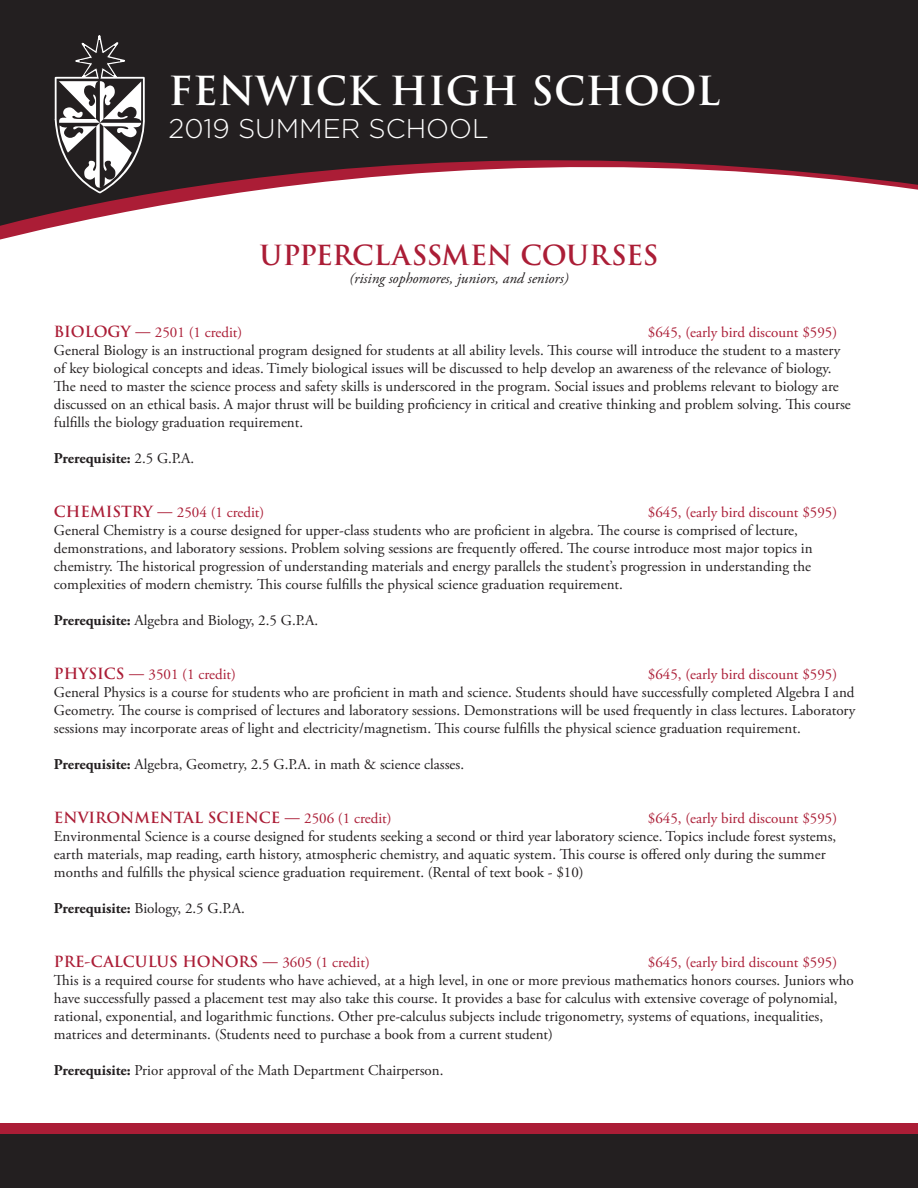
<style>
.page{position:relative;width:918px;height:1188px;background:#fff}
.page>*{position:absolute;margin:0;border:0;box-sizing:border-box;transform-origin:0 0}
.t1{font:700 39px "Trajan Pro";letter-spacing:.01em;color:#fff}
.t2{font:700 27px "Trajan Pro";letter-spacing:-.015em;color:#ab1d36}
.t3{font:300 27px "Gotham";color:#fff}
.t4{font:15px/18px "Adobe Garamond Pro";color:#231f20}
.t5{font:15px "Adobe Garamond Pro";color:#ab1d36}
.t6{font:700 15px "Trajan Pro";color:#ab1d36}
.t7{font:italic 15px "Adobe Garamond Pro";color:#231f20}
.t8{font:700 15px "Adobe Garamond Pro";color:#231f20}
.s1{font-family:"Trajan Pro";font-weight:700}
.s2{font-weight:400}
.s3{font-weight:700}
.s4{font-family:"Adobe Garamond Pro";font-weight:400}
</style>
<div class="page">
<div style="left:0;top:1124px;width:918px;height:64px;background:#ab1d36"></div>
<svg style="left:0;top:0;width:918px;height:240px;fill:#231f20"></svg>
<div style="left:0;top:1134px;width:918px;height:54px;background:#231f20"></div>
<svg style="left:55px;top:35px;width:90px;height:158px"></svg>
<h1 class="t1" style="left:169px;top:67px;width:553px">FENWICK HIGH SCHOOL</h1>
<h2 class="t3" style="left:169px;top:111px;width:322px">2019 SUMMER SCHOOL</h2>
<h2 class="t2" style="left:260px;top:238px;width:400px">UPPERCLASSMEN COURSES</h2>
<p class="t7" style="left:349px;top:269px;width:221px">(rising sophomores, juniors, and seniors)</p>
<p class="t5" style="left:54px;top:323px;width:190px"><span class="s1">BIOLOGY —</span> 2501 (1 credit)</p>
<p class="t5" style="left:648px;top:323px;width:191px">$645, (early bird discount $595)</p>
<p class="t4" style="left:54px;top:342px;width:798px">General Biology is an instructional program designed for students at all ability levels. This course will introduce the student to a mastery of key biological concepts and ideas. Timely biological issues will be discussed to help develop an awareness of the relevance of biology.<br>The need to master the science process and safety skills is underscored in the program. Social issues and problems relevant to biology are discussed on an ethical basis. A major thrust will be building proficiency in critical and creative thinking and problem solving. This course fulfills the biology graduation requirement.</p>
<p class="t8" style="left:54px;top:449px;width:142px">Prerequisite: <span class="s2">2.5 G.P.A.</span></p>
<p class="t5" style="left:54px;top:503px;width:212px"><span class="s1">CHEMISTRY —</span> 2504 (1 credit)</p>
<p class="t5" style="left:648px;top:503px;width:191px">$645, (early bird discount $595)</p>
<p class="t4" style="left:54px;top:522px;width:760px">General Chemistry is a course designed for upper-class students who are proficient in algebra. The course is comprised of lecture, demonstrations, and laboratory sessions. Problem solving sessions are frequently offered. The course introduce most major topics in chemistry. The historical progression of understanding materials and energy parallels the student’s progression in understanding the complexities of modern chemistry. This course fulfills the physical science graduation requirement.</p>
<p class="t4" style="left:54px;top:612px;width:266px"><span class="s3">Prerequisite:</span> Algebra and Biology, 2.5 G.P.A.</p>
<p class="t5" style="left:54px;top:665px;width:184px"><span class="s1">PHYSICS —</span> 3501 (1 credit)</p>
<p class="t5" style="left:648px;top:665px;width:191px">$645, (early bird discount $595)</p>
<p class="t4" style="left:54px;top:684px;width:803px;text-align:justify">General Physics is a course for students who are proficient in math and science. Students should have successfully completed Algebra I and Geometry. The course is comprised of lectures and laboratory sessions. Demonstrations will be used frequently in class lectures. Laboratory sessions may incorporate areas of light and electricity/magnetism. This course fulfills the physical science graduation requirement.</p>
<p class="t4" style="left:54px;top:756px;width:412px"><span class="s3">Prerequisite:</span> Algebra, Geometry, 2.5 G.P.A. in math &amp; science classes.</p>
<p class="t6" style="left:54px;top:808px;width:339px">ENVIRONMENTAL SCIENCE — <span class="s4">2506 (1 credit)</span></p>
<p class="t5" style="left:648px;top:809px;width:191px">$645, (early bird discount $595)</p>
<p class="t4" style="left:54px;top:828px;width:784px">Environmental Science is a course designed for students seeking a second or third year laboratory science. Topics include forest systems, earth materials, map reading, earth history, atmospheric chemistry, and aquatic system. This course is offered only during the summer months and fulfills the physical science graduation requirement. (Rental of text book - $10)</p>
<p class="t4" style="left:54px;top:900px;width:192px"><span class="s3">Prerequisite:</span> Biology, 2.5 G.P.A.</p>
<p class="t6" style="left:54px;top:952px;width:317px">PRE-CALCULUS HONORS — <span class="s4">3605 (1 credit)</span></p>
<p class="t5" style="left:648px;top:953px;width:191px">$645, (early bird discount $595)</p>
<p class="t4" style="left:54px;top:972px;width:801px">This is a required course for students who have achieved, at a high level, in one or more previous mathematics honors courses. Juniors who have successfully passed a placement test may also take this course. It provides a base for calculus with extensive coverage of polynomial, rational, exponential, and logarithmic functions. Other pre-calculus subjects include trigonometry, systems of equations, inequalities, matrices and determinants. (Students need to purchase a book from a current student)</p>
<p class="t4" style="left:54px;top:1062px;width:391px"><span class="s3">Prerequisite:</span> Prior approval of the Math Department Chairperson.</p>
</div>
